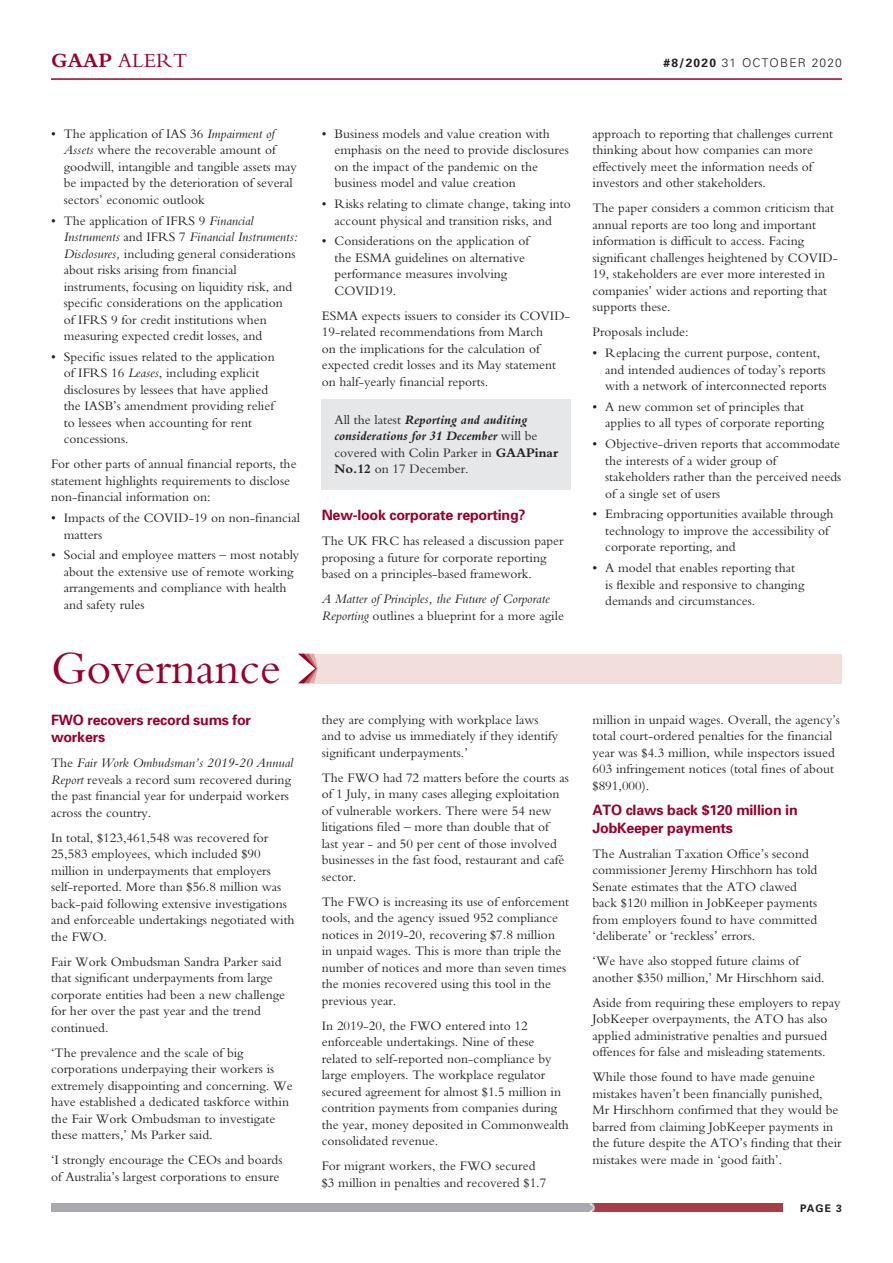
<style>
.page{position:relative;width:893px;height:1263px;background:#fff}
.page>*{position:absolute;margin:0;border:0;box-sizing:border-box;transform-origin:0 0}
.t1{font:48px "Bembo";letter-spacing:-.005em;color:#98012d}
.t2{font:21px "Bembo";color:#98012d}
.t3{font:700 14.25px/17.2px "Univers";letter-spacing:-.015em;color:#98012d}
.t4{font:13.5px/16.5px "Bembo";color:#231f20}
.t5{font:italic 13.5px/16.5px "Bembo";color:#231f20}
.t6{font:italic 700 13.5px/16.5px "M Bembo";color:#231f20}
.t7{font:300 12px "Univers";letter-spacing:.1em;color:#231f20}
.t8{font:700 10.5px "Univers";color:#231f20}
.s1{font-weight:700}
.s2{font-style:italic}
.s3{font-family:"Bembo";font-weight:400;font-style:normal}
.s4{font-style:normal}
</style>
<div class="page">
<div style="left:322px;top:399px;width:249px;height:90px;background:#e6e7e9"></div>
<hr style="left:51px;top:78px;width:791px;height:2px;background:#98012d">
<div style="left:51px;top:1203px;width:541px;height:9px;background:#a8a9ad"></div>
<div style="left:592px;top:1203px;width:191px;height:9px;background:#aa3c48"></div>
<svg style="left:589px;top:1203px;width:6px;height:9px"></svg>
<div style="left:314px;top:654px;width:528px;height:29px;background:#f2dfdc"></div>
<svg style="left:298px;top:654px;width:20px;height:29px"></svg>
<h2 class="t2" style="left:51px;top:48px;width:138px"><span class="s1">GAAP</span> ALERT</h2>
<p class="t7" style="left:663px;top:55px;width:180px"><span class="s1">#8/2020</span> 31 OCTOBER 2020</p>
<p class="t4" style="left:64px;top:125px;width:235px;text-indent:-13px">• The application of IAS 36 <span class="s2">Impairment of Assets</span> where the recoverable amount of goodwill, intangible and tangible assets may be impacted by the deterioration of several sectors’ economic outlook</p>
<p class="t4" style="left:64px;top:212px;width:235px;text-indent:-13px">• The application of IFRS 9 <span class="s2">Financial Instruments</span> and IFRS 7 <span class="s2">Financial Instruments:<br>Disclosures,</span> including general considerations about risks arising from financial instruments, focusing on liquidity risk, and specific considerations on the application<br>of IFRS 9 for credit institutions when measuring expected credit losses, and</p>
<p class="t4" style="left:64px;top:348px;width:212px;text-indent:-13px">• Specific issues related to the application of IFRS 16 <span class="s2">Leases</span>, including explicit disclosures by lessees that have applied the IASB’s amendment providing relief to lessees when accounting for rent concessions.</p>
<p class="t4" style="left:51px;top:456px;width:247px">For other parts of annual financial reports, the statement highlights requirements to disclose non-financial information on:</p>
<p class="t4" style="left:64px;top:509px;width:238px;text-indent:-13px">• Impacts of the COVID-19 on non-financial matters</p>
<p class="t4" style="left:64px;top:547px;width:237px;text-indent:-13px">• Social and employee matters – most notably about the extensive use of remote working arrangements and compliance with health and safety rules</p>
<h1 class="t1" style="left:51px;top:640px;width:231px">Governance</h1>
<p class="t3" style="left:51px;top:711px;width:202px">FWO recovers record sums for workers</p>
<p class="t4" style="left:51px;top:754px;width:244px">The <span class="s2">Fair Work Ombudsman’s 2019-20 Annual Report</span> reveals a record sum recovered during the past financial year for underpaid workers across the country.</p>
<p class="t4" style="left:51px;top:829px;width:245px">In total, $123,461,548 was recovered for 25,583 employees, which included $90 million in underpayments that employers self-reported. More than $56.8 million was back-paid following extensive investigations and enforceable undertakings negotiated with the FWO.</p>
<p class="t4" style="left:51px;top:953px;width:235px">Fair Work Ombudsman Sandra Parker said that significant underpayments from large corporate entities had been a new challenge for her over the past year and the trend continued.</p>
<p class="t4" style="left:51px;top:1044px;width:243px">‘The prevalence and the scale of big corporations underpaying their workers is extremely disappointing and concerning. We have established a dedicated taskforce within the Fair Work Ombudsman to investigate these matters,’ Ms Parker said.</p>
<p class="t4" style="left:51px;top:1151px;width:233px">‘I strongly encourage the CEOs and boards of Australia’s largest corporations to ensure</p>
<p class="t4" style="left:334px;top:125px;width:236px;text-indent:-13px">• Business models and value creation with emphasis on the need to provide disclosures on the impact of the pandemic on the business model and value creation</p>
<p class="t4" style="left:322px;top:195px;width:251px;text-align:center">• Risks relating to climate change, taking into account physical and transition risks, and</p>
<p class="t4" style="left:334px;top:233px;width:196px;text-indent:-13px">• Considerations on the application of the ESMA guidelines on alternative performance measures involving<br>COVID19.</p>
<p class="t4" style="left:322px;top:307px;width:250px">ESMA expects issuers to consider its COVID-19-related recommendations from March<br>on the implications for the calculation of expected credit losses and its May statement on half-yearly financial reports.</p>
<p class="t6" style="left:334px;top:411px;width:204px"><span class="s3">All the latest</span> Reporting and auditing considerations for 31 December <span class="s3">will be</span></p>
<p class="t4" style="left:334px;top:444px;width:225px">covered with Colin Parker in <span class="s1">GAAPinar<br>No.12</span> on 17 December.</p>
<p class="t3" style="left:322px;top:506px;width:205px">New-look corporate reporting?</p>
<p class="t4" style="left:322px;top:532px;width:243px">The UK FRC has released a discussion paper proposing a future for corporate reporting based on a principles-based framework.</p>
<p class="t5" style="left:322px;top:590px;width:244px">A Matter of Principles, the Future of Corporate<br>Reporting <span class="s4">outlines a blueprint for a more agile</span></p>
<p class="t4" style="left:592px;top:125px;width:242px">approach to reporting that challenges current thinking about how companies can more effectively meet the information needs of investors and other stakeholders.</p>
<p class="t4" style="left:592px;top:200px;width:247px">The paper considers a common criticism that annual reports are too long and important information is difficult to access. Facing significant challenges heightened by COVID-19, stakeholders are ever more interested in companies’ wider actions and reporting that supports these.</p>
<p class="t4" style="left:592px;top:324px;width:98px">Proposals include:</p>
<p class="t4" style="left:605px;top:344px;width:223px;text-indent:-13px">• Replacing the current purpose, content, and intended audiences of today’s reports with a network of interconnected reports</p>
<p class="t4" style="left:605px;top:398px;width:220px;text-indent:-13px">• A new common set of principles that applies to all types of corporate reporting</p>
<p class="t4" style="left:605px;top:435px;width:237px;text-indent:-13px">• Objective-driven reports that accommodate the interests of a wider group of stakeholders rather than the perceived needs of a single set of users</p>
<p class="t4" style="left:605px;top:506px;width:230px;text-indent:-13px">• Embracing opportunities available through technology to improve the accessibility of corporate reporting, and</p>
<p class="t4" style="left:605px;top:559px;width:201px;text-indent:-13px">• A model that enables reporting that is flexible and responsive to changing demands and circumstances.</p>
<p class="t4" style="left:322px;top:711px;width:238px">they are complying with workplace laws and to advise us immediately if they identify significant underpayments.’</p>
<p class="t4" style="left:322px;top:769px;width:249px">The FWO had 72 matters before the courts as of 1 July, in many cases alleging exploitation of vulnerable workers. There were 54 new litigations filed – more than double that of<br>last year - and 50 per cent of those involved businesses in the fast food, restaurant and café sector.</p>
<p class="t4" style="left:322px;top:893px;width:249px">The FWO is increasing its use of enforcement tools, and the agency issued 952 compliance notices in 2019-20, recovering $7.8 million<br>in unpaid wages. This is more than triple the number of notices and more than seven times the monies recovered using this tool in the previous year.</p>
<p class="t4" style="left:322px;top:1017px;width:249px">In 2019-20, the FWO entered into 12 enforceable undertakings. Nine of these related to self-reported non-compliance by large employers. The workplace regulator secured agreement for almost $1.5 million in contrition payments from companies during the year, money deposited in Commonwealth consolidated revenue.</p>
<p class="t4" style="left:322px;top:1157px;width:226px">For migrant workers, the FWO secured $3 million in penalties and recovered $1.7</p>
<p class="t4" style="left:592px;top:711px;width:249px">million in unpaid wages. Overall, the agency’s total court-ordered penalties for the financial year was $4.3 million, while inspectors issued 603 infringement notices (total fines of about $891,000).</p>
<p class="t3" style="left:592px;top:801px;width:207px">ATO claws back $120 million in<br>JobKeeper payments</p>
<p class="t4" style="left:592px;top:845px;width:226px">The Australian Taxation Office’s second commissioner Jeremy Hirschhorn has told Senate estimates that the ATO clawed back $120 million in JobKeeper payments from employers found to have committed ‘deliberate’ or ‘reckless’ errors.</p>
<p class="t4" style="left:592px;top:952px;width:234px">‘We have also stopped future claims of another $350 million,’ Mr Hirschhorn said.</p>
<p class="t4" style="left:592px;top:994px;width:249px">Aside from requiring these employers to repay JobKeeper overpayments, the ATO has also applied administrative penalties and pursued offences for false and misleading statements.</p>
<p class="t4" style="left:592px;top:1068px;width:251px">While those found to have made genuine mistakes haven’t been financially punished, Mr Hirschhorn confirmed that they would be barred from claiming JobKeeper payments in the future despite the ATO’s finding that their mistakes were made in ‘good faith’.</p>
<p class="t8" style="left:800px;top:1201px;width:43px">PAGE 3</p>
</div>
